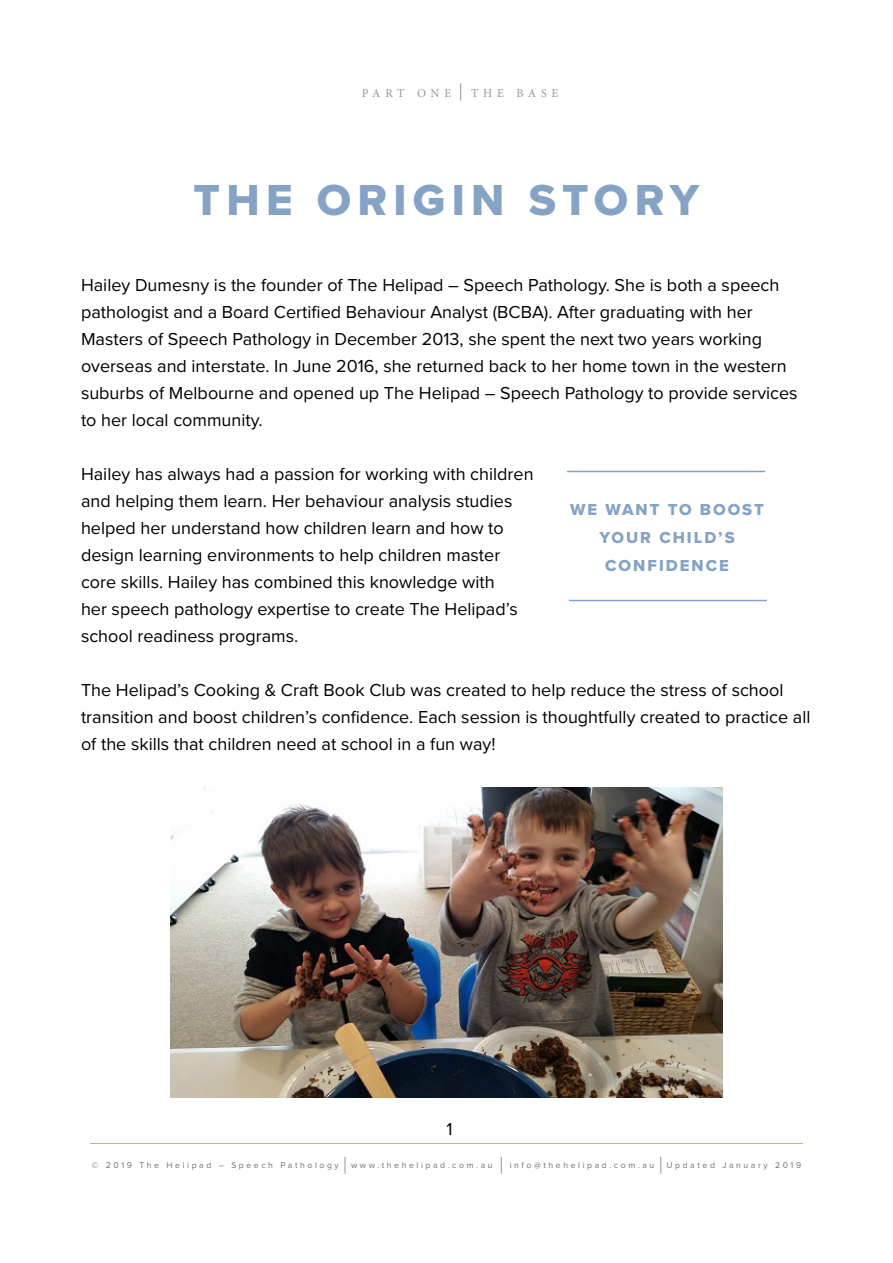
<style>
.page{position:relative;width:893px;height:1263px;background:#fff}
.page>*{position:absolute;margin:0;border:0;box-sizing:border-box;transform-origin:0 0}
.t1{font:45px "Proxima Nova Extrabld";letter-spacing:.14em;color:#85a3c4}
.t2{font:18px/27px "Proxima Nova";color:#000}
.t3{font:16.5px/28px "Proxima Nova Extrabld";letter-spacing:.12em;color:#85a3c4;text-align:center}
.t4{font:12px "Minion Pro";letter-spacing:.395em;color:#93989c}
.t5{font:8.7px "Proxima Nova";letter-spacing:.3em;color:#6e6f70}
</style>
<div class="page">
<svg style="left:345px;top:1157px;width:1px;height:17px"></svg>
<svg style="left:501px;top:1157px;width:1px;height:17px"></svg>
<svg style="left:660px;top:1157px;width:1px;height:17px"></svg>
<svg style="left:460px;top:83px;width:1px;height:17px"></svg>
<hr style="left:90px;top:1143px;width:713px;height:1px;background:#f1a374">
<hr style="left:567px;top:471px;width:198px;height:1px;background:#85a3c4">
<hr style="left:569px;top:600px;width:198px;height:1px;background:#85a3c4">
<img style="left:171px;top:787px;width:551px;height:310px">
<p class="t4" style="left:362px;top:85px;width:91px">PART ONE</p>
<p class="t4" style="left:471px;top:85px;width:89px">THE BASE</p>
<h1 class="t1" style="left:194px;top:167px;width:507px">THE ORIGIN STORY</h1>
<p class="t2" style="left:81px;top:271px;width:718px">Hailey Dumesny is the founder of The Helipad – Speech Pathology. She is both a speech pathologist and a Board Certified Behaviour Analyst (BCBA). After graduating with her Masters of Speech Pathology in December 2013, she spent the next two years working overseas and interstate. In June 2016, she returned back to her home town in the western suburbs of Melbourne and opened up The Helipad – Speech Pathology to provide services to her local community.</p>
<p class="t2" style="left:81px;top:460px;width:454px">Hailey has always had a passion for working with children and helping them learn. Her behaviour analysis studies helped her understand how children learn and how to design learning environments to help children master core skills. Hailey has combined this knowledge with<br>her speech pathology expertise to create The Helipad’s school readiness programs.</p>
<p class="t2" style="left:81px;top:676px;width:731px">The Helipad’s Cooking &amp; Craft Book Club was created to help reduce the stress of school transition and boost children’s confidence. Each session is thoughtfully created to practice all of the skills that children need at school in a fun way!</p>
<p class="t3" style="left:570px;top:495px;width:195px">WE WANT TO BOOST<br>YOUR CHILD’S<br>CONFIDENCE</p>
<p class="t2" style="left:446px;top:1114px;width:8px">1</p>
<p class="t5" style="left:92px;top:1158px;width:249px">© 2019 The Helipad – Speech Pathology</p>
<p class="t5" style="left:351px;top:1158px;width:143px">www.thehelipad.com.au</p>
<p class="t5" style="left:510px;top:1158px;width:146px">info@thehelipad.com.au</p>
<p class="t5" style="left:667px;top:1158px;width:136px">Updated January 2019</p>
</div>
